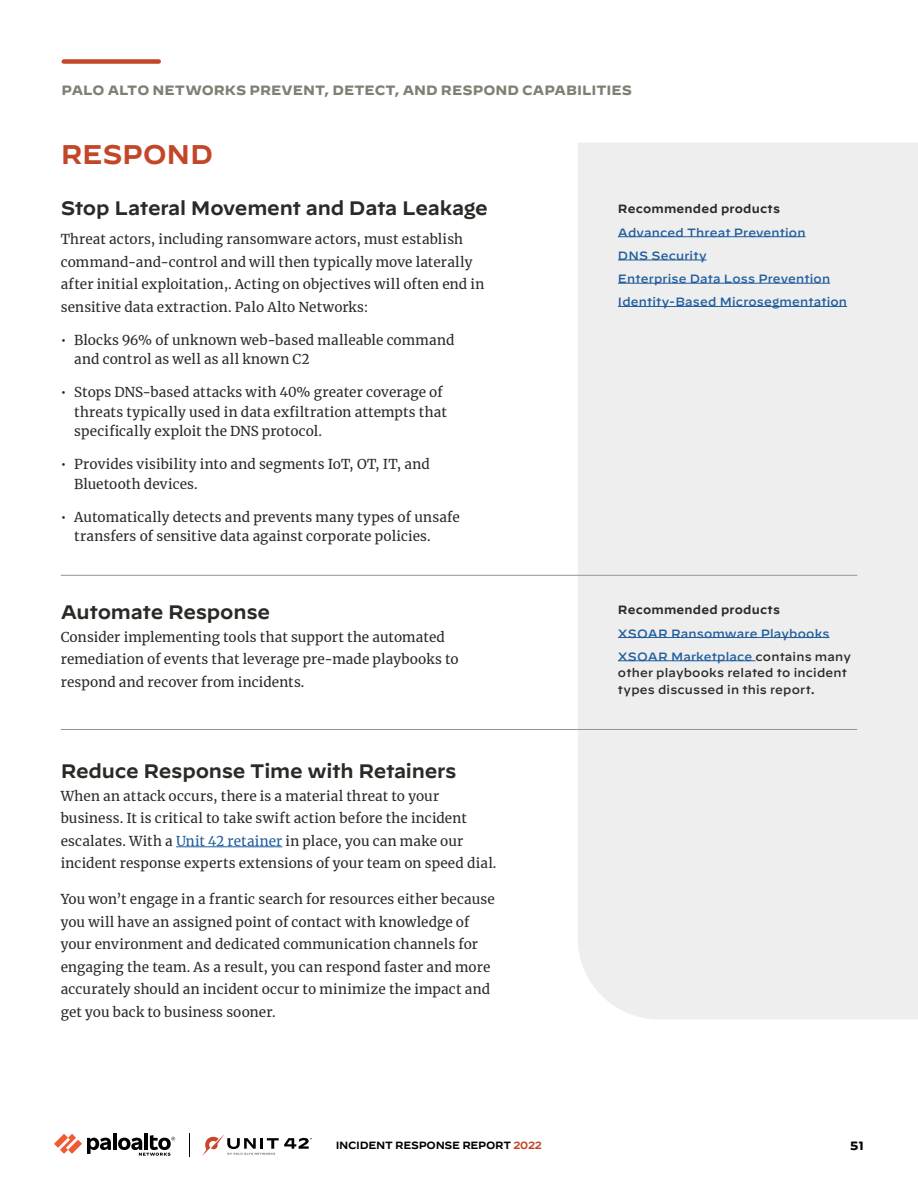
<style>
.page{position:relative;width:918px;height:1188px;background:#fff}
.page>*{position:absolute;margin:0;border:0;box-sizing:border-box;transform-origin:0 0}
.t1{font:600 27px "Decimal";letter-spacing:-.015em;color:#c24729}
.t2{font:600 19.5px "Decimal";letter-spacing:-.01em;color:#2c2a27}
.body-text{font:13.5px/22.5px "Merriweather";letter-spacing:.01em;color:#2c2a27}
.eyebrow_header{font:700 13.5px "Decimal";letter-spacing:.005em;color:#807f74}
.body-text-2{font:500 12px "Decimal";letter-spacing:.015em;color:#215e9e}
.body-text-3{font:500 12px/16.5px "Decimal";letter-spacing:.015em;color:#2c2a27}
.body-text-4{font:600 12px "Decimal";letter-spacing:.02em;color:#2c2a27}
.t3{font:700 12px "Decimal";color:#000}
.t4{font:600 10.5px "Decimal";letter-spacing:-.025em;color:#000}
.s1{color:#215e9e}
.s2{color:#c24729}
</style>
<div class="page">
<div style="left:578px;top:143px;width:340px;height:876px;background:#eee"></div>
<hr style="left:61px;top:575px;width:796px;height:1px;background:#939598">
<hr style="left:61px;top:729px;width:796px;height:1px;background:#939598">
<hr style="left:113px;top:1134px;width:4px;height:16px;background:#000">
<svg style="left:54px;top:1134px;width:57px;height:20px"></svg>
<hr style="left:144px;top:1134px;width:4px;height:16px;background:#000">
<svg style="left:118px;top:1135px;width:57px;height:21px"></svg>
<svg style="left:189px;top:1133px;width:1px;height:23px"></svg>
<svg style="left:202px;top:1134px;width:110px;height:22px"></svg>
<div style="left:64px;top:59px;width:95px;height:5px;background:#c24729"></div>
<hr style="left:176px;top:846px;width:106px;height:1px;background:#215e9e">
<hr style="left:618px;top:637px;width:212px;height:1px;background:#215e9e">
<hr style="left:618px;top:661px;width:138px;height:1px;background:#215e9e">
<hr style="left:618px;top:236px;width:188px;height:1px;background:#215e9e">
<hr style="left:618px;top:260px;width:89px;height:1px;background:#215e9e">
<hr style="left:618px;top:283px;width:212px;height:1px;background:#215e9e">
<hr style="left:618px;top:306px;width:229px;height:1px;background:#215e9e">
<p class="eyebrow_header" style="left:62px;top:82px;width:572px">PALO ALTO NETWORKS PREVENT, DETECT, AND RESPOND CAPABILITIES</p>
<p class="t1" style="left:61px;top:129px;width:154px">RESPOND</p>
<p class="t2" style="left:61px;top:190px;width:429px">Stop Lateral Movement and Data Leakage</p>
<p class="body-text" style="left:61px;top:228px;width:425px">Threat actors, including ransomware actors, must establish command-and-control and will then typically move laterally after initial exploitation,. Acting on objectives will often end in sensitive data extraction. Palo Alto Networks:</p>
<p class="body-text" style="left:74px;top:330px;width:382px;line-height:19.5px;text-indent:-14px">• Blocks 96% of unknown web-based malleable command and control as well as all known C2</p>
<p class="body-text" style="left:74px;top:382px;width:374px;line-height:19.5px;text-indent:-14px">• Stops DNS-based attacks with 40% greater coverage of threats typically used in data exfiltration attempts that specifically exploit the DNS protocol.</p>
<p class="body-text" style="left:74px;top:454px;width:357px;line-height:19.5px;text-indent:-14px">• Provides visibility into and segments IoT, OT, IT, and<br>Bluetooth devices.</p>
<p class="body-text" style="left:74px;top:507px;width:387px;line-height:19.5px;text-indent:-14px">• Automatically detects and prevents many types of unsafe transfers of sensitive data against corporate policies.</p>
<p class="t2" style="left:61px;top:594px;width:211px">Automate Response</p>
<p class="body-text" style="left:61px;top:625px;width:400px">Consider implementing tools that support the automated remediation of events that leverage pre-made playbooks to respond and recover from incidents.</p>
<p class="t2" style="left:61px;top:753px;width:397px">Reduce Response Time with Retainers</p>
<p class="body-text" style="left:61px;top:784px;width:437px">When an attack occurs, there is a material threat to your business. It is critical to take swift action before the incident escalates. With a <span class="s1">Unit 42 retainer</span> in place, you can make our incident response experts extensions of your team on speed dial.</p>
<p class="body-text" style="left:61px;top:888px;width:436px">You won’t engage in a frantic search for resources either because you will have an assigned point of contact with knowledge of your environment and dedicated communication channels for engaging the team. As a result, you can respond faster and more accurately should an incident occur to minimize the impact and get you back to business sooner.</p>
<p class="body-text-4" style="left:618px;top:198px;width:163px">Recommended products</p>
<p class="body-text-2" style="left:618px;top:221px;width:189px">Advanced Threat Prevention</p>
<p class="body-text-2" style="left:618px;top:244px;width:90px">DNS Security</p>
<p class="body-text-2" style="left:618px;top:268px;width:214px">Enterprise Data Loss Prevention</p>
<p class="body-text-2" style="left:618px;top:291px;width:231px">Identity-Based Microsegmentation</p>
<p class="body-text-4" style="left:618px;top:599px;width:163px">Recommended products</p>
<p class="body-text-2" style="left:618px;top:622px;width:213px">XSOAR Ransomware Playbooks</p>
<p class="body-text-3" style="left:618px;top:647px;width:234px"><span class="s1">XSOAR Marketplace</span> contains many other playbooks related to incident types discussed in this report.</p>
<p class="t4" style="left:336px;top:1136px;width:208px">INCIDENT RESPONSE REPORT <span class="s2">2022</span></p>
<p class="t3" style="left:850px;top:1139px;width:15px">51</p>
</div>
